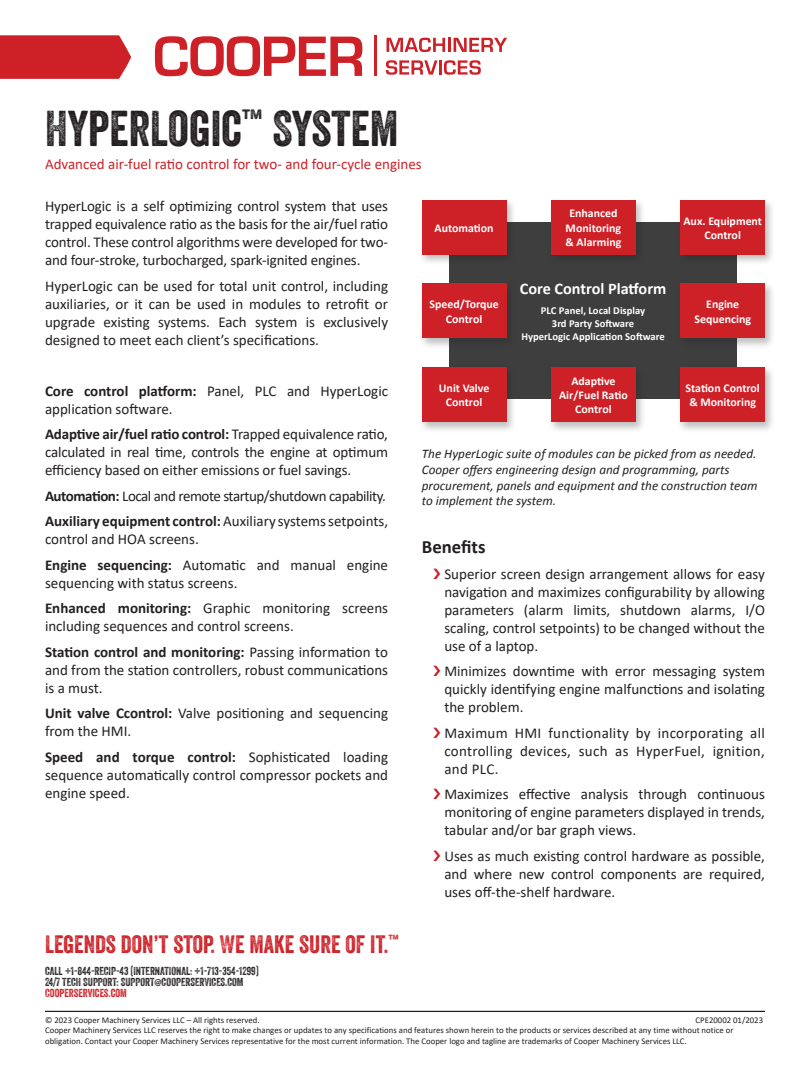
<style>
.page{position:relative;width:810px;height:1080px;background:#fff}
.page>*{position:absolute;margin:0;border:0;box-sizing:border-box;transform-origin:0 0}
.Headline{font:48.75px "Veneer Two";color:#231f20}
.Headline-2{font:24.38px "Veneer Two";color:#cd2027}
.Body_subhead{font:700 18.75px "Calibri";color:#231f20}
.Body{font:700 16.25px "Calibri";color:#fff}
.Body-2{font:15px/18px "Calibri";color:#231f20;text-align:justify}
.Headline_subhead{font:15px "Calibri";color:#cd2027}
.Body-3{font:15px "Calibri";letter-spacing:-.03em;color:#231f20}
.t1{font:italic 13.12px/15.8px "Calibri";color:#231f20}
.Body-4{font:700 11.88px/14.2px "Calibri";color:#fff;text-align:center}
.Headline-3{font:11.25px "Veneer Two";color:#231f20}
.Headline-4{font:11.25px "Veneer Two";color:#cd2027}
.Body-5{font:700 10.62px/12.8px "Calibri";color:#fff;text-align:center}
.Legal{font:8.75px/10.4px "Calibri";color:#231f20}
.s1{font-weight:700}
</style>
<div class="page">
<svg style="left:155px;top:36px;width:207px;height:41px"></svg>
<svg style="left:387px;top:38px;width:58px;height:14px"></svg>
<hr style="left:448px;top:38px;width:3px;height:14px;background:#cd2027">
<svg style="left:454px;top:38px;width:53px;height:14px"></svg>
<svg style="left:386px;top:60px;width:51px;height:15px"></svg>
<hr style="left:439px;top:60px;width:3px;height:15px;background:#cd2027">
<svg style="left:444px;top:60px;width:37px;height:15px"></svg>
<hr style="left:374px;top:35px;width:3px;height:41px;background:#cd2027">
<svg style="left:0;top:35px;width:131px;height:44px;background:#cf2b32"></svg>
<div style="left:449px;top:223px;width:288px;height:176px;background:#3e3e3f"></div>
<div style="left:418px;top:197px;width:99px;height:69px;background:#231f20;opacity:.29"></div>
<div style="left:422px;top:200px;width:84px;height:55px;background:#cd2027"></div>
<div style="left:418px;top:281px;width:99px;height:69px;background:#231f20;opacity:.29"></div>
<div style="left:422px;top:283px;width:84px;height:55px;background:#cd2027"></div>
<div style="left:418px;top:365px;width:99px;height:69px;background:#231f20;opacity:.29"></div>
<div style="left:422px;top:367px;width:84px;height:55px;background:#cd2027"></div>
<div style="left:548px;top:197px;width:98px;height:69px;background:#231f20;opacity:.29"></div>
<div style="left:551px;top:200px;width:85px;height:55px;background:#cd2027"></div>
<div style="left:548px;top:365px;width:98px;height:69px;background:#231f20;opacity:.29"></div>
<div style="left:551px;top:367px;width:85px;height:55px;background:#cd2027"></div>
<div style="left:677px;top:197px;width:98px;height:69px;background:#231f20;opacity:.29"></div>
<div style="left:680px;top:200px;width:85px;height:55px;background:#cd2027"></div>
<div style="left:677px;top:281px;width:98px;height:69px;background:#231f20;opacity:.29"></div>
<div style="left:680px;top:283px;width:85px;height:55px;background:#cd2027"></div>
<div style="left:677px;top:365px;width:99px;height:69px;background:#231f20;opacity:.29"></div>
<div style="left:680px;top:367px;width:85px;height:55px;background:#cd2027"></div>
<hr style="left:45px;top:1011px;width:720px;height:1px;background:#231f20">
<p class="Headline" style="left:45px;top:99px;width:355px">HYPERLOGIC<sup>™</sup> SYSTEM</p>
<p class="Headline_subhead" style="left:45px;top:154px;width:378px">Advanced air-fuel ratio control for two- and four-cycle engines</p>
<p class="Body-2" style="left:45px;top:197px;width:345px">HyperLogic is a self optimizing control system that uses trapped equivalence ratio as the basis for the air/fuel ratio control. These control algorithms were developed for two&shy;and four-stroke, turbocharged, spark-ignited engines.</p>
<p class="Body-2" style="left:45px;top:276px;width:345px">HyperLogic can be used for total unit control, including auxiliaries, or it can be used in modules to retrofit or upgrade existing systems. Each system is exclusively designed to meet each client’s specifications.</p>
<p class="Body-2" style="left:45px;top:381px;width:345px"><span class="s1">Core control platform:</span> Panel, PLC and HyperLogic application software.</p>
<p class="Body-2" style="left:45px;top:425px;width:345px"><span class="s1">Adaptive air/fuel ratio control:</span> Trapped equivalence ratio, calculated in real time, controls the engine at optimum efficiency based on either emissions or fuel savings.</p>
<p class="Body-3" style="left:45px;top:485px;width:342px"><span class="s1">Automation:</span> Local and remote startup/shutdown capability.</p>
<p class="Body-2" style="left:45px;top:512px;width:345px"><span class="s1">Auxiliary equipment control:</span> Auxiliary systems setpoints, control and HOA screens.</p>
<p class="Body-2" style="left:45px;top:555px;width:345px"><span class="s1">Engine sequencing:</span> Automatic and manual engine sequencing with status screens.</p>
<p class="Body-2" style="left:45px;top:599px;width:345px"><span class="s1">Enhanced monitoring:</span> Graphic monitoring screens including sequences and control screens.</p>
<p class="Body-2" style="left:45px;top:642px;width:345px"><span class="s1">Station control and monitoring:</span> Passing information to and from the station controllers, robust communications is a must.</p>
<p class="Body-2" style="left:45px;top:704px;width:345px"><span class="s1">Unit valve Ccontrol:</span> Valve positioning and sequencing from the HMI.</p>
<p class="Body-2" style="left:45px;top:747px;width:345px"><span class="s1">Speed and torque control:</span> Sophisticated loading sequence automatically control compressor pockets and engine speed.</p>
<p class="Body-4" style="left:566px;top:206px;width:57px">Enhanced<br>Monitoring &amp; Alarming</p>
<p class="Body-4" style="left:683px;top:213px;width:80px">Aux. Equipment<br>Control</p>
<p class="Body-4" style="left:435px;top:220px;width:61px">Automation</p>
<p class="Body" style="left:520px;top:277px;width:148px">Core Control Platform</p>
<p class="Body-5" style="left:521px;top:304px;width:145px">PLC Panel, Local Display<br>3rd Party Software<br>HyperLogic Application Software</p>
<p class="Body-4" style="left:429px;top:297px;width:71px">Speed/Torque<br>Control</p>
<p class="Body-4" style="left:694px;top:297px;width:58px">Engine<br>Sequencing</p>
<p class="Body-4" style="left:559px;top:373px;width:70px">Adaptive<br>Air/Fuel Ratio<br>Control</p>
<p class="Body-4" style="left:439px;top:381px;width:52px">Unit Valve<br>Control</p>
<p class="Body-4" style="left:686px;top:381px;width:76px">Station Control &amp; Monitoring</p>
<p class="t1" style="left:422px;top:445px;width:337px">The HyperLogic suite of modules can be picked from as needed.<br>Cooper offers engineering design and programming, parts procurement, panels and equipment and the construction team to implement the system.</p>
<p class="Body_subhead" style="left:422px;top:534px;width:65px">Benefits</p>
<p class="Body-2" style="left:444px;top:564px;width:322px">Superior screen design arrangement allows for easy navigation and maximizes configurability by allowing parameters (alarm limits, shutdown alarms, I/O scaling, control setpoints) to be changed without the use of a laptop.</p>
<p class="Body-2" style="left:444px;top:662px;width:322px">Minimizes downtime with error messaging system quickly identifying engine malfunctions and isolating the problem.</p>
<p class="Body-2" style="left:444px;top:723px;width:322px">Maximum HMI functionality by incorporating all controlling devices, such as HyperFuel, ignition, and PLC.</p>
<p class="Body-2" style="left:444px;top:785px;width:322px">Maximizes effective analysis through continuous monitoring of engine parameters displayed in trends, tabular and/or bar graph views.</p>
<p class="Body-2" style="left:444px;top:846px;width:322px">Uses as much existing control hardware as possible, and where new control components are required, uses off-the-shelf hardware.</p>
<p class="Headline-2" style="left:45px;top:929px;width:355px">LEGENDS DON’T STOP. WE MAKE SURE OF IT.<sup>™</sup></p>
<p class="Headline-3" style="left:45px;top:964px;width:215px">CALL +1-844-RECIP-43 (INTERNATIONAL: +1-713-354-1299)</p>
<p class="Headline-3" style="left:45px;top:975px;width:200px">24/7 TECH SUPPORT: SUPPORT@COOPERSERVICES.COM</p>
<p class="Headline-4" style="left:45px;top:986px;width:83px">COOPERSERVICES.COM</p>
<p class="Legal" style="left:45px;top:1015px;width:720px;text-indent:651px">CPE20002 01/2023<br>Cooper Machinery Services LLC reserves the right to make changes or updates to any specifications and features shown herein to the products or services described at any time without notice or obligation. Contact your Cooper Machinery Services representative for the most current information. The Cooper logo and tagline are trademarks of Cooper Machinery Services LLC.</p>
<p class="Legal" style="left:45px;top:1015px;width:216px">© 2023 Cooper Machinery Services LLC – All rights reserved.</p>
</div>
